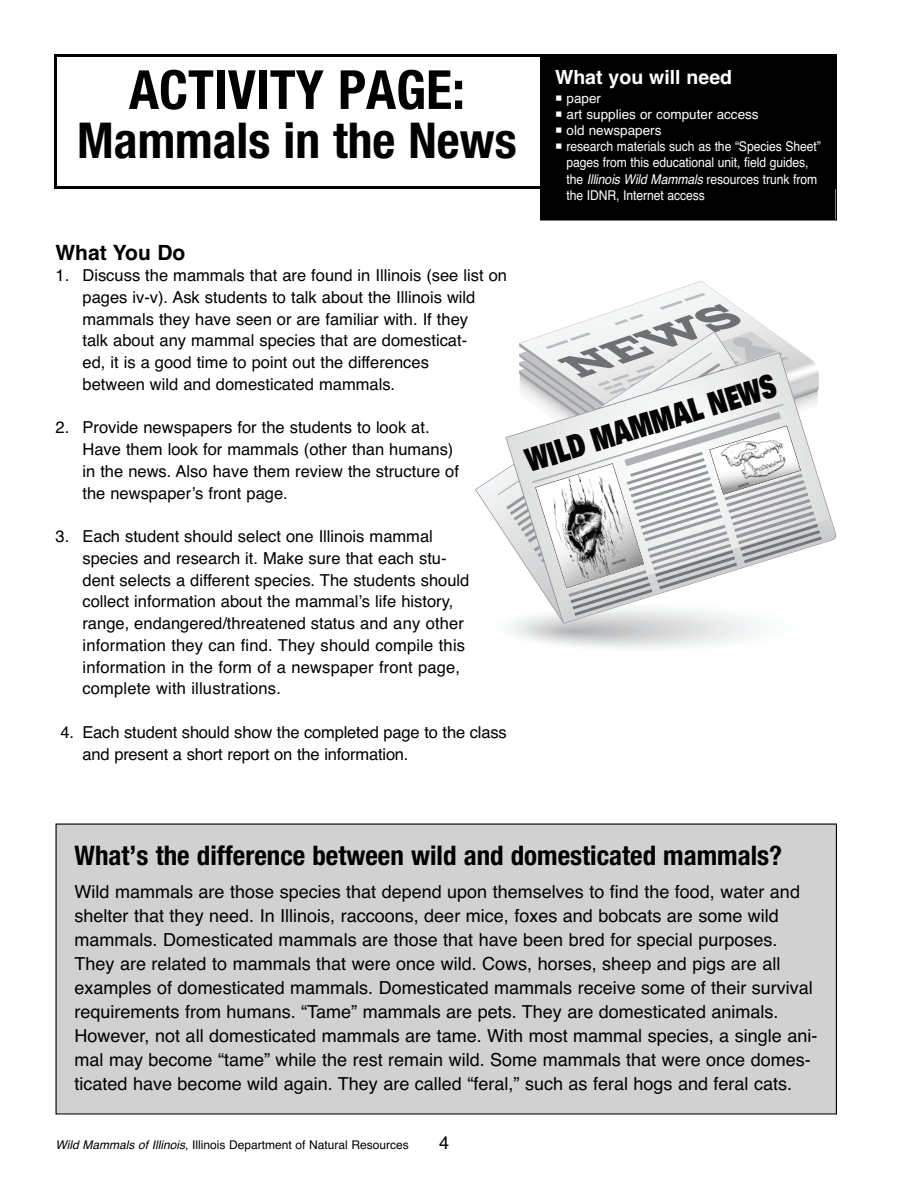
<style>
.page{position:relative;width:918px;height:1188px;background:#fff}
.page>*{position:absolute;margin:0;border:0;box-sizing:border-box;transform-origin:0 0}
.t1{font:700 condensed 54px "Helvetica Neue LT Std";color:#000}
.t2{font:700 condensed 49.5px "Helvetica Neue LT Std";color:#000}
.t3{font:900 32.1px "Univers";color:#040503;scale:.67 1}
.t4{font:700 condensed 27px "Helvetica Neue LT Std";color:#000}
.t5{font:700 21px "Helvetica";color:#000}
.t6{font:700 19.5px "Helvetica";color:#fff}
.t7{font:18px/24px "Helvetica";color:#000}
.t8{font:16.5px/21.8px "Helvetica";color:#000}
.t9{font:13.5px/16px "Helvetica";letter-spacing:-.005em;color:#fff;scale:.9 1}
.t10{font:13.5px "Helvetica";letter-spacing:-.005em;color:#fff}
.t11{font:12px "Helvetica";color:#000}
.s1{font-style:italic}
</style>
<div class="page">
<div style="left:54px;top:54px;width:783px;height:135px;border:3px solid #000"></div>
<div style="left:542px;top:56px;width:294px;height:163px;background:#000"></div>
<div style="left:540px;top:54px;width:297px;height:166px;border:2px solid #000"></div>
<svg style="left:482px;top:601px;width:344px;height:52px"></svg>
<svg style="left:476px;top:474px;width:22px;height:146px"></svg>
<svg style="left:498px;top:281px;width:338px;height:342px"></svg>
<img style="left:542px;top:465px;width:96px;height:122px">
<img style="left:719px;top:430px;width:73px;height:61px">
<div style="left:57px;top:825px;width:779px;height:288px;background:#d1d1d1"></div>
<h1 class="t1" style="left:129px;top:70px;width:338px">ACTIVITY PAGE:</h1>
<h2 class="t2" style="left:77px;top:123px;width:441px">Mammals in the News</h2>
<p class="t6" style="left:555px;top:65px;width:179px">What you will need</p>
<p class="t10" style="left:555px;top:90px;width:48px">○ paper</p>
<p class="t10" style="left:555px;top:106px;width:205px">○ art supplies or computer access</p>
<p class="t10" style="left:555px;top:123px;width:108px">○ old newspapers</p>
<p class="t9" style="left:566px;top:139px;width:284px;text-indent:-11px">○ research materials such as the “Species Sheet” pages from this educational unit, field guides, the <span class="s1">Illinois Wild Mammals</span> resources trunk from the IDNR, Internet access</p>
<p class="t5" style="left:56px;top:240px;width:131px">What You Do</p>
<p class="t8" style="left:83px;top:265px;width:426px;text-indent:-27px">1. Discuss the mammals that are found in Illinois (see list on pages iv-v). Ask students to talk about the Illinois wild mammals they have seen or are familiar with. If they<br>talk about any mammal species that are domesticat-<br>ed, it is a good time to point out the differences<br>between wild and domesticated mammals.</p>
<p class="t8" style="left:83px;top:417px;width:378px;text-indent:-27px">2. Provide newspapers for the students to look at.<br>Have them look for mammals (other than humans) in the news. Also have them review the structure of the newspaper’s front page.</p>
<p class="t8" style="left:83px;top:526px;width:388px;text-indent:-27px">3. Each student should select one Illinois mammal species and research it. Make sure that each stu&shy;dent selects a different species. The students should collect information about the mammal’s life history, range, endangered/threatened status and any other information they can find. They should compile this information in the form of a newspaper front page, complete with illustrations.</p>
<p class="t8" style="left:83px;top:721px;width:426px;text-indent:-22px">4. Each student should show the completed page to the class and present a short report on the information.</p>
<h3 class="t3" style="left:523px;top:450px;width:389px;rotate:-17deg">WILD MAMMAL NEWS</h3>
<h3 class="t4" style="left:75px;top:845px;width:709px">What’s the difference between wild and domesticated mammals?</h3>
<p class="t7" style="left:75px;top:879px;width:744px">Wild mammals are those species that depend upon themselves to find the food, water and shelter that they need. In Illinois, raccoons, deer mice, foxes and bobcats are some wild mammals. Domesticated mammals are those that have been bred for special purposes.<br>They are related to mammals that were once wild. Cows, horses, sheep and pigs are all examples of domesticated mammals. Domesticated mammals receive some of their survival requirements from humans. “Tame” mammals are pets. They are domesticated animals.<br>However, not all domesticated mammals are tame. With most mammal species, a single ani&shy;mal may become “tame” while the rest remain wild. Some mammals that were once domes&shy;ticated have become wild again. They are called “feral,” such as feral hogs and feral cats.</p>
<p class="t11" style="left:56px;top:1138px;width:355px"><span class="s1">Wild Mammals of Illinois,</span> Illinois Department of Natural Resources</p>
<p class="t7" style="left:439px;top:1131px;width:12px">4</p>
</div>
